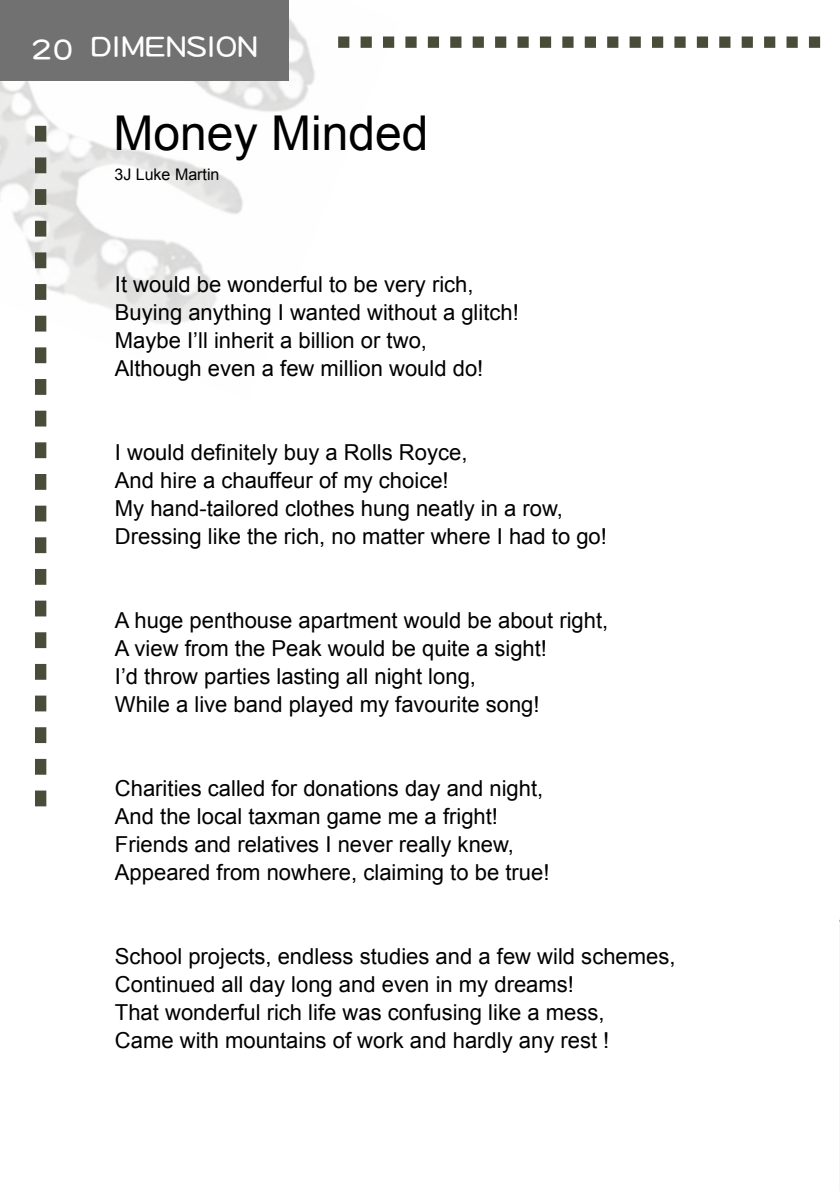
<style>
.page{position:relative;width:840px;height:1191px;background:#fff}
.page>*{position:absolute;margin:0;border:0;box-sizing:border-box;transform-origin:0 0}
.t1{font:48px "Arial";color:#000}
.t2{font:28.4px "DF Li Yuan Std W7";color:#fff}
.t3{font:22px/28px "Arial";color:#000}
.t4{font:16px "Arial";color:#000}
</style>
<div class="page">
<img style="left:0;top:18px;width:315px;height:306px">
<svg style="left:338px;top:36px;width:481px;height:12px"></svg>
<svg style="left:34px;top:126px;width:13px;height:680px"></svg>
<div style="left:0;top:0;width:289px;height:80px;background:#727172"></div>
<hr style="left:839px;top:918px;width:1px;height:273px;background:#e4e4e4">
<p class="t2" style="left:31px;top:33px;width:44px">20</p>
<p class="t2" style="left:90px;top:30px;width:169px">DIMENSION</p>
<h1 class="t1" style="left:113px;top:102px;width:316px">Money Minded</h1>
<p class="t4" style="left:114px;top:164px;width:106px">3J Luke Martin</p>
<p class="t3" style="left:115px;top:270px;width:405px">It would be wonderful to be very rich, Buying anything I wanted without a glitch!<br>Maybe I’ll inherit a billion or two, Although even a few million would do!</p>
<p class="t3" style="left:115px;top:438px;width:493px">I would definitely buy a Rolls Royce,<br>And hire a chauffeur of my choice!<br>My hand-tailored clothes hung neatly in a row, Dressing like the rich, no matter where I had to go!</p>
<p class="t3" style="left:115px;top:606px;width:494px">A huge penthouse apartment would be about right, A view from the Peak would be quite a sight!<br>I’d throw parties lasting all night long,<br>While a live band played my favourite song!</p>
<p class="t3" style="left:115px;top:774px;width:436px">Charities called for donations day and night, And the local taxman game me a fright!<br>Friends and relatives I never really knew, Appeared from nowhere, claiming to be true!</p>
<p class="t3" style="left:115px;top:942px;width:562px">School projects, endless studies and a few wild schemes, Continued all day long and even in my dreams!<br>That wonderful rich life was confusing like a mess,<br>Came with mountains of work and hardly any rest !</p>
</div>
